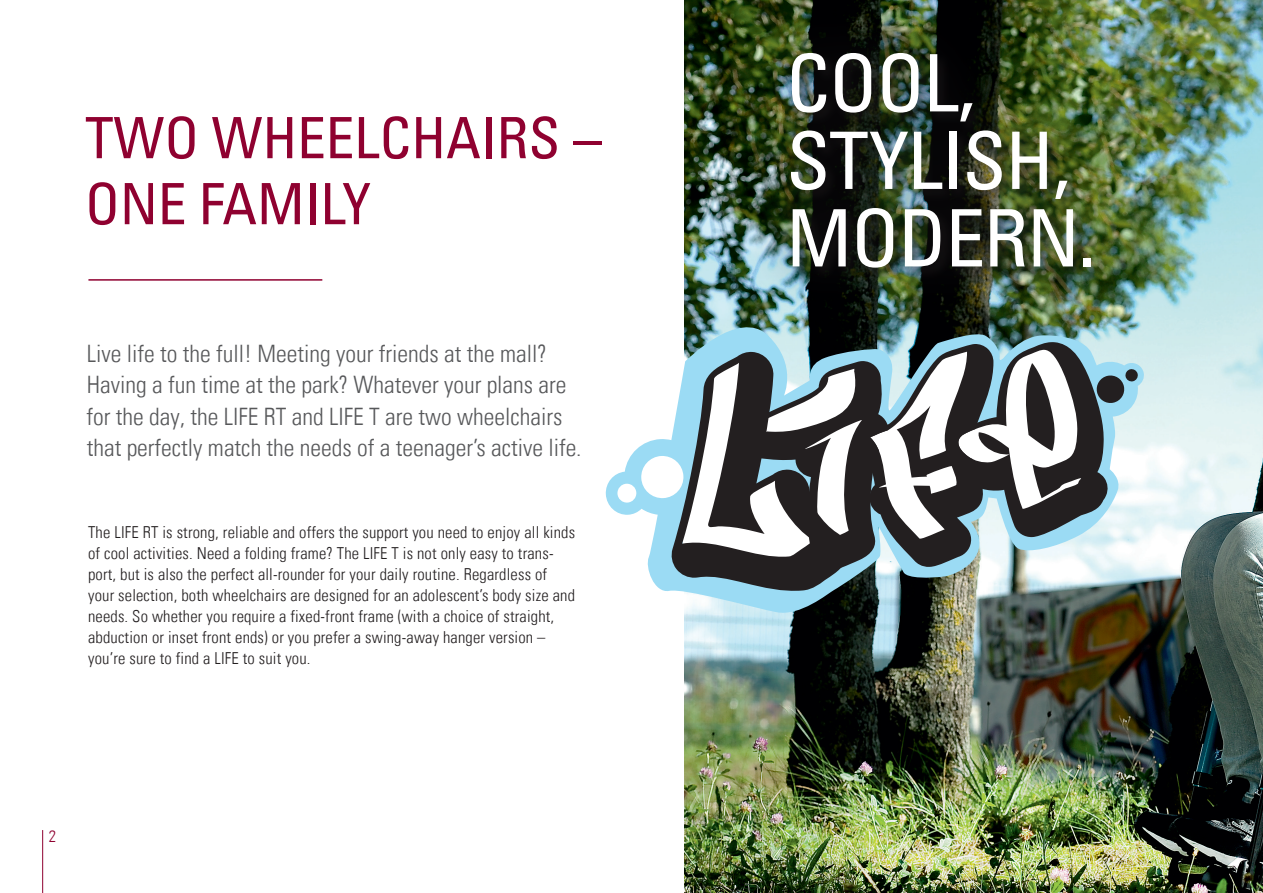
<style>
.page{position:relative;width:1263px;height:893px;background:#fff}
.page>*{position:absolute;margin:0;border:0;box-sizing:border-box;transform-origin:0 0}
.Head_Univers_Com_-_C{font:condensed 79.35px/77.6px "Univers Com 57";letter-spacing:-.015em;color:#fff}
.Head_Univers_Com_-_C-2{font:condensed 57px/66px "Univers Com 57";color:#8f0130}
.Intro_Univers_Com{font:24px/31.5px "Univers Com 47 Light Cond";color:#57585a}
.Copy_Univers_Com_-_C{font:16.5px/21px "Univers Com 47 Light Cond";letter-spacing:.01em;color:#231f20}
.t1{font:16.5px "Univers Com 47 Light Cond";color:#8f0130}
</style>
<div class="page">
<img style="left:685px;top:0;width:578px;height:893px">
<div style="left:745px;top:7px;width:389px;height:306px;background:#231f20;opacity:.75"></div>
<hr style="left:88px;top:279px;width:234px;height:2px;background:#8f0130">
<img style="left:605px;top:307px;width:540px;height:310px">
<div style="left:617px;top:483px;width:20px;height:20px;background:#fff;border-radius:50%"></div>
<svg style="left:641px;top:342px;width:497px;height:250px"></svg>
<hr style="left:42px;top:830px;width:1px;height:63px;background:#8f0130">
<p class="Head_Univers_Com_-_C-2" style="left:85px;top:104px;width:518px">TWO WHEELCHAIRS –<br>ONE FAMILY</p>
<p class="Intro_Univers_Com" style="left:87px;top:338px;width:496px">Live life to the full! Meeting your friends at the mall?<br>Having a fun time at the park? Whatever your plans are for the day, the LIFE RT and LIFE T are two wheelchairs that perfectly match the needs of a teenager’s active life.</p>
<p class="Copy_Univers_Com_-_C" style="left:88px;top:522px;width:488px">The LIFE RT is strong, reliable and offers the support you need to enjoy all kinds of cool activities. Need a folding frame? The LIFE T is not only easy to trans&shy;port, but is also the perfect all-rounder for your daily routine. Regardless of your selection, both wheelchairs are designed for an adolescent’s body size and needs. So whether you require a fixed-front frame (with a choice of straight, abduction or inset front ends) or you prefer a swing-away hanger version – you’re sure to find a LIFE to suit you.</p>
<p class="t1" style="left:49px;top:826px;width:9px">2</p>
<p class="Head_Univers_Com_-_C" style="left:786px;top:43px;width:311px">COOL,<br>STYLISH,<br>MODERN.</p>
</div>
